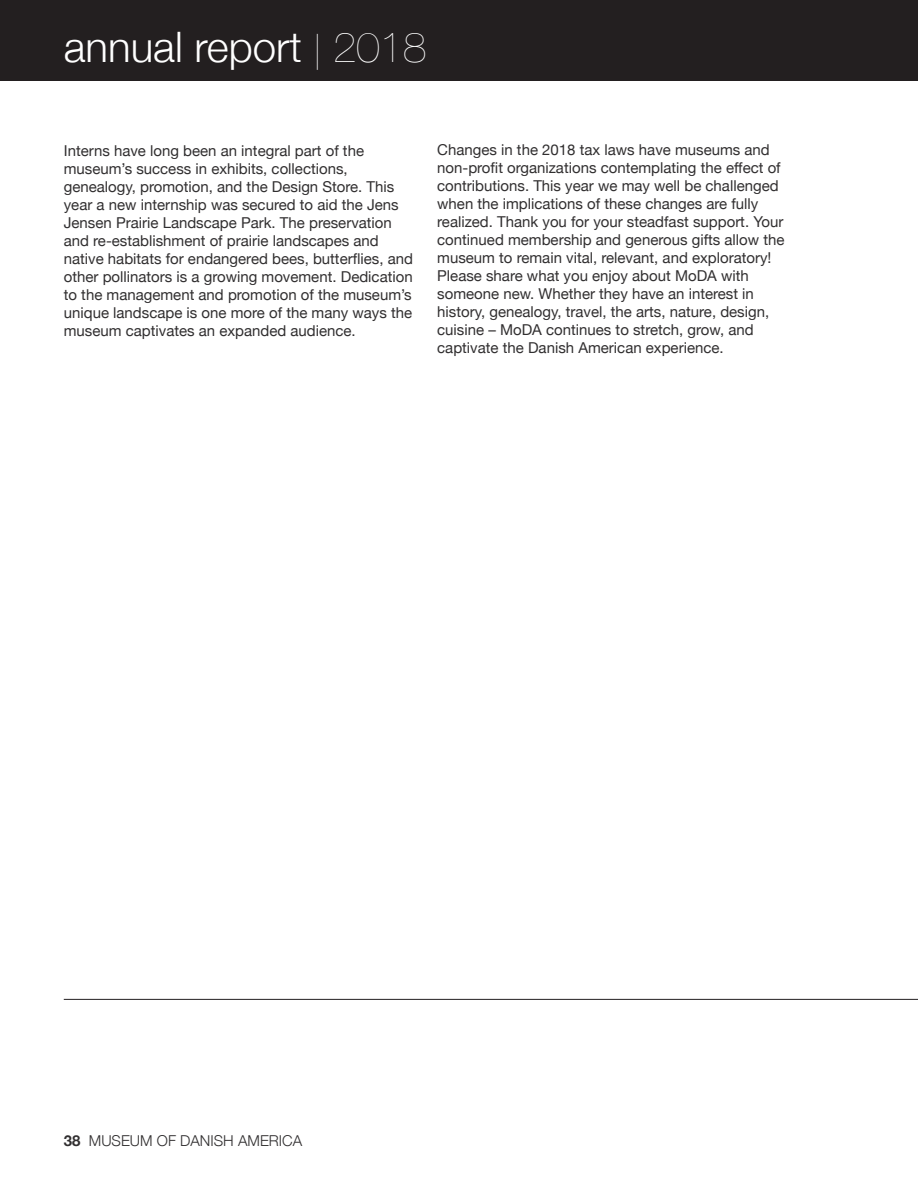
<style>
.page{position:relative;width:918px;height:1188px;background:#fff}
.page>*{position:absolute;margin:0;border:0;box-sizing:border-box;transform-origin:0 0}
.t1{font:300 42px "Helvetica Neue";color:#fff}
.t2{font:15px/18px "Helvetica Neue";color:#312f30}
.t3{font:300 15px "Helvetica Neue";color:#312f30}
.t4{font:700 15px "Helvetica Neue";color:#312f30}
.s1{font-weight:200;font-size:36px}
.s2{font-weight:200}
</style>
<div class="page">
<hr style="left:64px;top:999px;width:854px;height:1px;background:#231f20">
<div style="left:0;top:0;width:918px;height:81px;background:#231f20"></div>
<h1 class="t1" style="left:64px;top:13px;width:364px">ANNUAL REPORT <span class="s1">|</span> <span class="s2">2018</span></h1>
<p class="t2" style="left:64px;top:142px;width:351px">I nterns have long been an integral part of the museum’s success in exhibits, collections, genealogy, promotion, and the Design Store. This year a new internship was secured to aid the Jens Jensen Prairie Landscape Park. The preservation and re-establishment of prairie landscapes and native habitats for endangered bees, butterflies, and other pollinators is a growing movement. Dedication to the management and promotion of the museum’s unique landscape is one more of the many ways the museum captivates an expanded audience.</p>
<p class="t2" style="left:437px;top:141px;width:349px">Changes in the 2018 tax laws have museums and non-profit organizations contemplating the effect of contributions. This year we may well be challenged when the implications of these changes are fully realized. Thank you for your steadfast support. Your continued membership and generous gifts allow the museum to remain vital, relevant, and exploratory!<br>Please share what you enjoy about M oDA with someone new. Whether they have an interest in history, genealogy, travel, the arts, nature, design, cuisine – MoDA continues to stretch, grow, and captivate the Danish American experience.</p>
<p class="t4" style="left:64px;top:1129px;width:18px">38</p>
<p class="t3" style="left:89px;top:1128px;width:213px">MUSEUM OF DANISH AMERICA</p>
</div>
